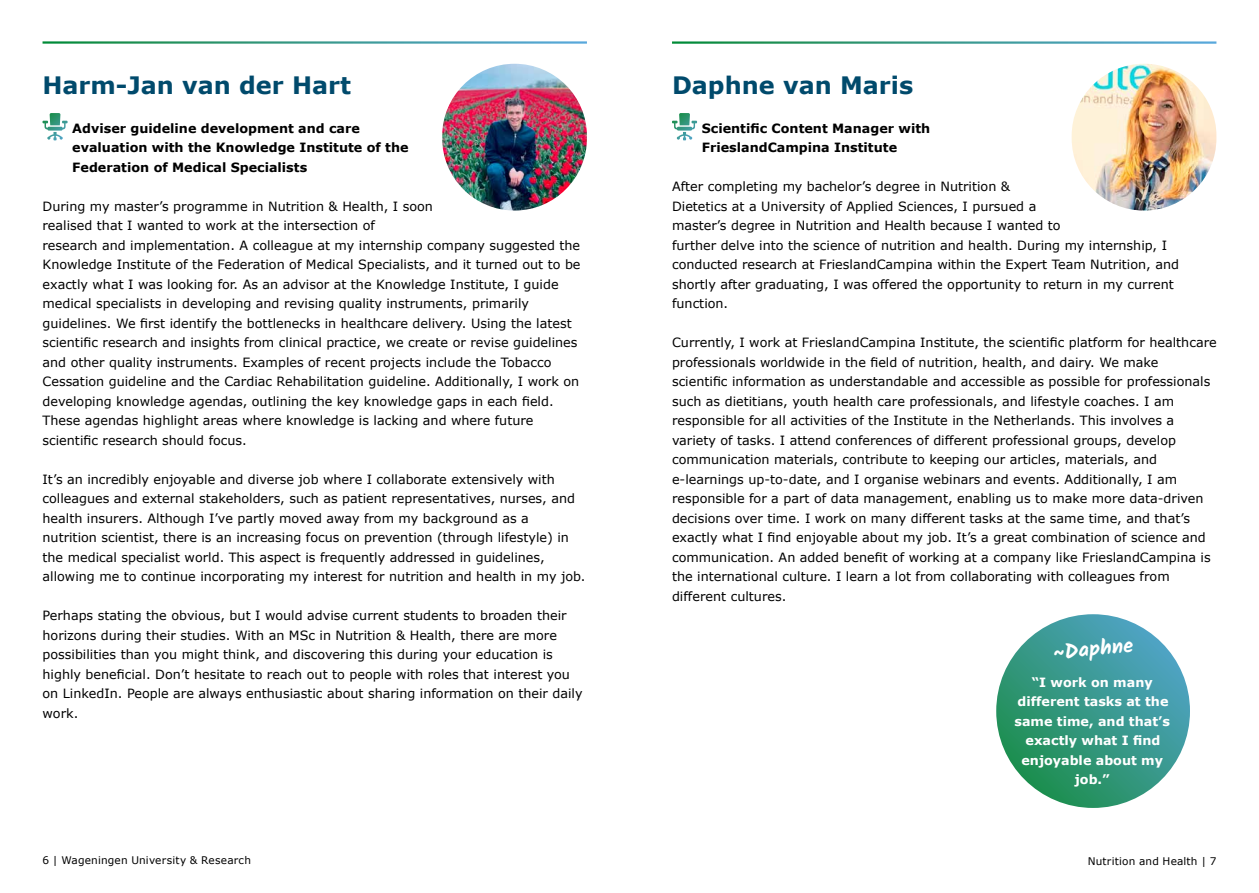
<style>
.page{position:relative;width:1259px;height:893px;background:#fff}
.page>*{position:absolute;margin:0;border:0;box-sizing:border-box;transform-origin:0 0}
.H1_Kop{font:700 24px "Verdana";color:#004a6c}
.t1{font:700 20.7px "Kalam";color:#fff}
.Platte_tekst{font:12.75px/19.5px "Verdana";color:#000}
.H2_Kop_paragraaf{font:700 12.75px/19.5px "Verdana";color:#000}
.t2{font:700 12.75px/19.5px "Verdana";color:#fff;text-align:center}
.t3{font:10.5px "Verdana";letter-spacing:.015em;color:#000}
</style>
<div class="page">
<svg style="left:43px;top:113px;width:25px;height:27px"></svg>
<svg style="left:672px;top:113px;width:25px;height:27px"></svg>
<img style="left:442px;top:64px;width:145px;height:147px;border-radius:72px">
<img style="left:1071px;top:64px;width:145px;height:147px;border-radius:72px">
<svg style="left:996px;top:614px;width:194px;height:194px;background:#38988a"></svg>
<h1 class="H1_Kop" style="left:43px;top:69px;width:310px">Harm-Jan van der Hart</h1>
<h2 class="H2_Kop_paragraaf" style="left:72px;top:118px;width:338px">Adviser guideline development and care evaluation with the Knowledge Institute of the<br>Federation of Medical Specialists</h2>
<p class="Platte_tekst" style="left:43px;top:196px;width:539px">During my master’s programme in Nutrition &amp; Health, I soon<br>realised that I wanted to work at the intersection of<br>research and implementation. A colleague at my internship company suggested the Knowledge Institute of the Federation of Medical Specialists, and it turned out to be exactly what I was looking for. As an advisor at the Knowledge Institute, I guide medical specialists in developing and revising quality instruments, primarily guidelines. We first identify the bottlenecks in healthcare delivery. Using the latest scientific research and insights from clinical practice, we create or revise guidelines and other quality instruments. Examples of recent projects include the Tobacco Cessation guideline and the Cardiac Rehabilitation guideline. Additionally, I work on developing knowledge agendas, outlining the key knowledge gaps in each field.<br>These agendas highlight areas where knowledge is lacking and where future scientific research should focus.</p>
<p class="Platte_tekst" style="left:43px;top:469px;width:544px">It’s an incredibly enjoyable and diverse job where I collaborate extensively with colleagues and external stakeholders, such as patient representatives, nurses, and health insurers. Although I’ve partly moved away from my background as a nutrition scientist, there is an increasing focus on prevention (through lifestyle) in the medical specialist world. This aspect is frequently addressed in guidelines, allowing me to continue incorporating my interest for nutrition and health in my job.</p>
<p class="Platte_tekst" style="left:43px;top:606px;width:541px">Perhaps stating the obvious, but I would advise current students to broaden their horizons during their studies. With an MSc in Nutrition &amp; Health, there are more possibilities than you might think, and discovering this during your education is highly beneficial. Don’t hesitate to reach out to people with roles that interest you on LinkedIn. People are always enthusiastic about sharing information on their daily work.</p>
<h1 class="H1_Kop" style="left:672px;top:69px;width:243px">Daphne van Maris</h1>
<h2 class="H2_Kop_paragraaf" style="left:702px;top:118px;width:230px">Scientific Content Manager with<br>FrieslandCampina Institute</h2>
<p class="Platte_tekst" style="left:672px;top:177px;width:508px">After completing my bachelor’s degree in Nutrition &amp;<br>Dietetics at a University of Applied Sciences, I pursued a<br>master’s degree in Nutrition and Health because I wanted to<br>further delve into the science of nutrition and health. During my internship, I conducted research at FrieslandCampina within the Expert Team Nutrition, and shortly after graduating, I was offered the opportunity to return in my current function.</p>
<p class="Platte_tekst" style="left:672px;top:333px;width:546px">Currently, I work at FrieslandCampina Institute, the scientific platform for healthcare professionals worldwide in the field of nutrition, health, and dairy. We make scientific information as understandable and accessible as possible for professionals such as dietitians, youth health care professionals, and lifestyle coaches. I am responsible for all activities of the Institute in the Netherlands. This involves a variety of tasks. I attend conferences of different professional groups, develop communication materials, contribute to keeping our articles, materials, and e-learnings up-to-date, and I organise webinars and events. Additionally, I am responsible for a part of data management, enabling us to make more data-driven decisions over time. I work on many different tasks at the same time, and that’s exactly what I find enjoyable about my job. It’s a great combination of science and communication. An added benefit of working at a company like FrieslandCampina is the international culture. I learn a lot from collaborating with colleagues from different cultures.</p>
<h2 class="t1" style="left:1051px;top:641px;width:83px;rotate:-6deg">~Daphne</h2>
<p class="t2" style="left:1014px;top:672px;width:157px">“I work on many different tasks at the same time, and that’s exactly what I find enjoyable about my job.”</p>
<p class="t3" style="left:43px;top:854px;width:210px">6 | Wageningen University &amp; Research</p>
<p class="t3" style="left:1087px;top:854px;width:130px">Nutrition and Health | 7</p>
</div>
